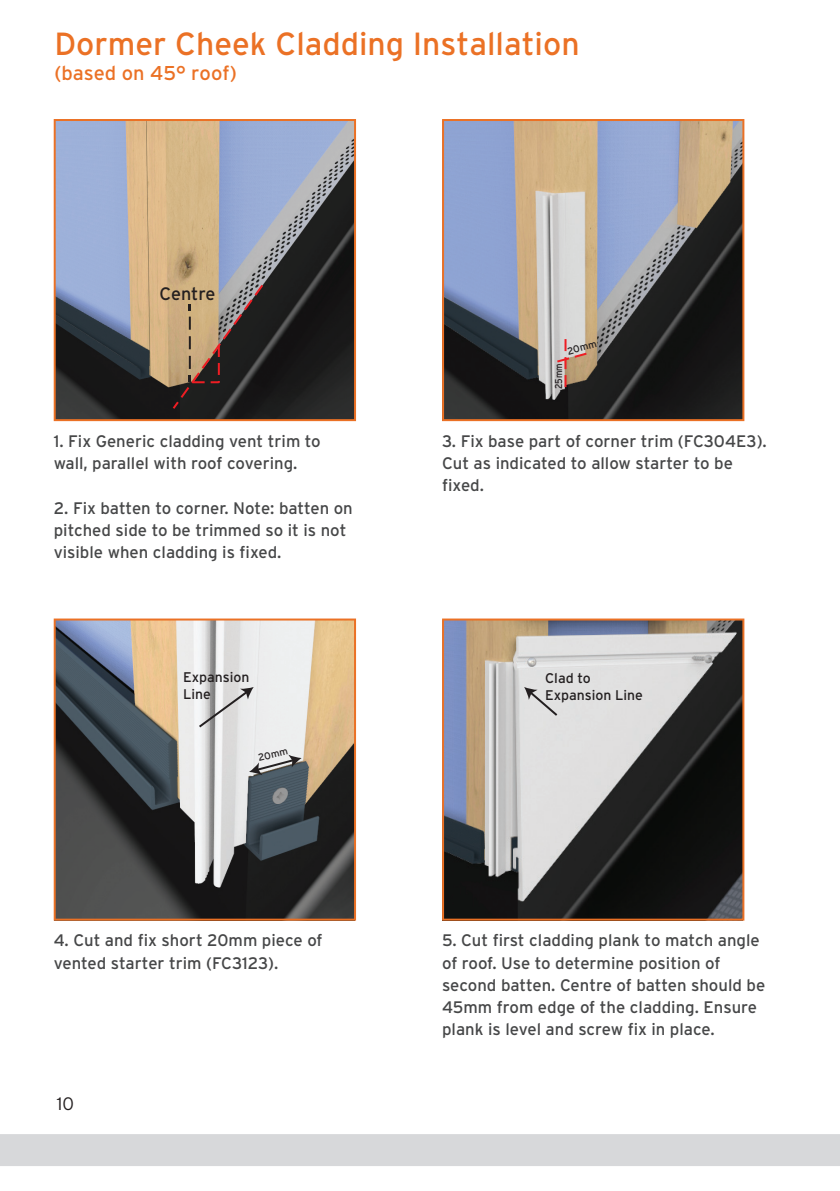
<style>
.page{position:relative;width:840px;height:1191px;background:#fff}
.page>*{position:absolute;margin:0;border:0;box-sizing:border-box;transform-origin:0 0}
.t1{font:32px "Interstate";color:#eb7125}
.t2{font:20px "Interstate";color:#eb7125}
.t3{font:18px "Interstate";letter-spacing:-.005em;color:#231f20}
.t4{font:300 18px "Interstate";color:#231f20}
.t5{font:16.6px/22.2px "Interstate";color:#464748}
.t6{font:14px/16.8px "Interstate";color:#231f20}
.t7{font:10px "Interstate";color:#231f20}
.t8{font:10px "Interstate";color:#231f20;scale:.86 1}
</style>
<div class="page">
<svg style="left:54px;top:119px;width:302px;height:302px;background:#7f7a7b"></svg>
<svg style="left:173px;top:285px;width:90px;height:124px;background:#6e5e4f"></svg>
<svg style="left:442px;top:119px;width:302px;height:302px;background:#787679"></svg>
<svg style="left:557px;top:339px;width:29px;height:30px"></svg>
<svg style="left:564px;top:375px;width:2px;height:12px"></svg>
<svg style="left:54px;top:618px;width:302px;height:302px;background:#807c76"></svg>
<svg style="left:442px;top:618px;width:302px;height:302px;background:#7c7877"></svg>
<svg style="left:249px;top:754px;width:52px;height:21px"></svg>
<svg style="left:199px;top:687px;width:54px;height:40px;background:#ccc"></svg>
<svg style="left:524px;top:687px;width:33px;height:29px"></svg>
<div style="left:0;top:1134px;width:839px;height:32px;background:#d7d8da"></div>
<h1 class="t1" style="left:54px;top:32px;width:526px">Dormer Cheek Cladding Installation</h1>
<p class="t2" style="left:54px;top:65px;width:184px">(based on 45° roof)</p>
<p class="t3" style="left:159px;top:287px;width:57px">Centre</p>
<p class="t5" style="left:54px;top:431px;width:268px">1. Fix Generic cladding vent trim to wall, parallel with roof covering.</p>
<p class="t5" style="left:54px;top:498px;width:300px">2. Fix batten to corner. Note: batten on pitched side to be trimmed so it is not visible when cladding is fixed.</p>
<p class="t7" style="left:566px;top:347px;width:31px;rotate:-15deg">20mm</p>
<p class="t8" style="left:554px;top:389px;width:31px;rotate:-90deg">25mm</p>
<p class="t5" style="left:442px;top:431px;width:326px">3. Fix base part of corner trim (FC304E3).<br>Cut as indicated to allow starter to be fixed.</p>
<p class="t6" style="left:183px;top:670px;width:68px">Expansion<br>Line</p>
<p class="t6" style="left:545px;top:671px;width:99px">Clad to<br>Expansion Line</p>
<p class="t7" style="left:257px;top:754px;width:31px;rotate:-14deg">20mm</p>
<p class="t5" style="left:54px;top:930px;width:270px">4. Cut and fix short 20mm piece of vented starter trim (FC3123).</p>
<p class="t5" style="left:442px;top:930px;width:324px">5. Cut first cladding plank to match angle of roof. Use to determine position of second batten. Centre of batten should be 45mm from edge of the cladding. Ensure plank is level and screw fix in place.</p>
<p class="t4" style="left:57px;top:1096px;width:19px">10</p>
</div>
